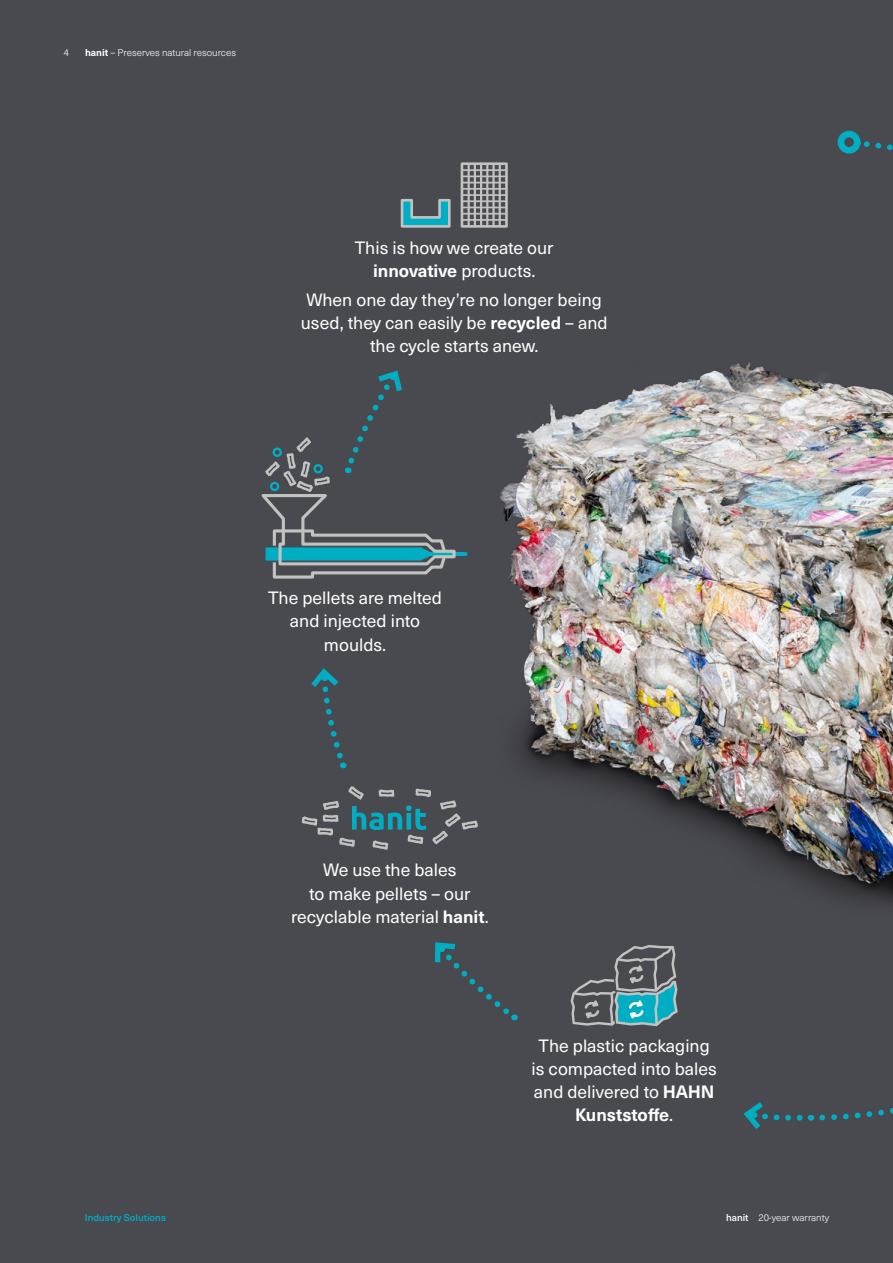
<style>
.page{position:relative;width:893px;height:1263px;background:#494950}
.page>*{position:absolute;margin:0;border:0;box-sizing:border-box;transform-origin:0 0}
.t1{font:17.55px/23px "Neue Haas Unica W1 G";color:#fff;text-align:center}
.t2{font:300 9.75px "Neue Haas Unica W1 G";color:#fff}
.t3{font:500 9.75px "Neue Haas Unica W1 G";color:#00aec3}
.s1{font-weight:700}
.s2{font-weight:500}
</style>
<div class="page">
<div style="left:838px;top:131px;width:22px;height:23px;border:7px solid #00aec3;border-radius:50%"></div>
<svg style="left:571px;top:945px;width:107px;height:81px"></svg>
<svg style="left:400px;top:199px;width:51px;height:29px"></svg>
<div style="left:461px;top:162px;width:47px;height:66px;border:3px solid #c2c2c1"></div>
<hr style="left:461px;top:169px;width:46px;height:2px;background:#c2c2c1">
<hr style="left:461px;top:175px;width:46px;height:2px;background:#c2c2c1">
<hr style="left:461px;top:182px;width:46px;height:1px;background:#c2c2c1">
<hr style="left:461px;top:188px;width:46px;height:2px;background:#c2c2c1">
<hr style="left:461px;top:194px;width:46px;height:2px;background:#c2c2c1">
<hr style="left:461px;top:200px;width:46px;height:2px;background:#c2c2c1">
<hr style="left:461px;top:207px;width:46px;height:1px;background:#c2c2c1">
<hr style="left:461px;top:213px;width:46px;height:2px;background:#c2c2c1">
<hr style="left:461px;top:219px;width:46px;height:2px;background:#c2c2c1">
<hr style="left:468px;top:163px;width:2px;height:64px;background:#c2c2c1">
<hr style="left:474px;top:163px;width:2px;height:64px;background:#c2c2c1">
<hr style="left:480px;top:163px;width:2px;height:64px;background:#c2c2c1">
<hr style="left:486px;top:163px;width:2px;height:64px;background:#c2c2c1">
<hr style="left:492px;top:163px;width:3px;height:64px;background:#c2c2c1">
<hr style="left:499px;top:163px;width:2px;height:64px;background:#c2c2c1">
<svg style="left:856px;top:137px;width:37px;height:14px"></svg>
<svg style="left:743px;top:1102px;width:150px;height:27px"></svg>
<svg style="left:435px;top:942px;width:83px;height:79px"></svg>
<svg style="left:311px;top:668px;width:36px;height:100px"></svg>
<svg style="left:261px;top:370px;width:207px;height:209px"></svg>
<svg style="left:302px;top:786px;width:176px;height:64px"></svg>
<img style="left:500px;top:360px;width:393px;height:545px">
<p class="t2" style="left:64px;top:45px;width:7px">4</p>
<p class="t2" style="left:85px;top:45px;width:152px"><span class="s1">hanit</span> – Preserves natural resources</p>
<p class="t1" style="left:355px;top:235px;width:200px">This is how we create our <span class="s1">innovative</span> products.</p>
<p class="t1" style="left:301px;top:287px;width:308px">When one day they’re no longer being used, they can easily be <span class="s1">recycled</span> – and the cycle starts anew.</p>
<p class="t1" style="left:268px;top:586px;width:176px">The pellets are melted and injected into moulds.</p>
<p class="t1" style="left:291px;top:858px;width:199px">We use the bales<br>to make pellets – our recyclable material <span class="s1">hanit</span>.</p>
<p class="t1" style="left:532px;top:1033px;width:187px">The plastic packaging is compacted into bales and delivered to <span class="s1">HAHN<br>Kunststoffe</span>.</p>
<p class="t3" style="left:85px;top:1210px;width:83px">Industry Solutions</p>
<p class="t2" style="left:726px;top:1210px;width:105px"><span class="s2">hanit</span> 20-year warranty</p>
</div>
